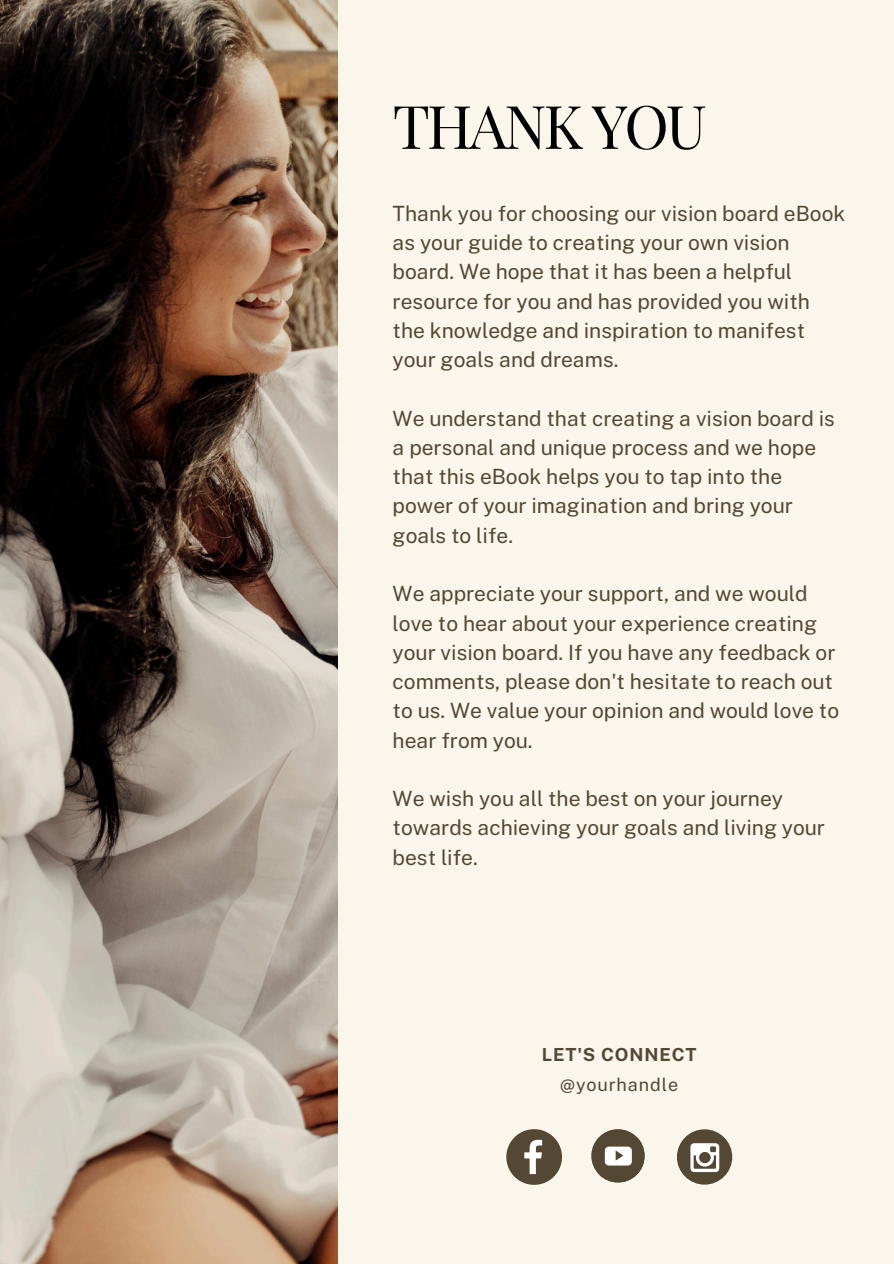
<style>
.page{position:relative;width:894px;height:1264px;background:#fff}
.page>*{position:absolute;margin:0;border:0;box-sizing:border-box;transform-origin:0 0}
.t1{font:60px "Playfair Display";letter-spacing:-.05em;color:#000}
.t2{font:21px/29.2px "Public Sans";color:#544733}
.t3{font:700 18px "Public Sans";letter-spacing:.05em;color:#544733}
.t4{font:18px "Public Sans";letter-spacing:.05em;color:#544733}
</style>
<div class="page">
<div style="left:0;top:0;width:893px;height:1263px;background:#fbf6eb"></div>
<img style="left:0;top:0;width:338px;height:1263px">
<svg style="left:506px;top:1129px;width:56px;height:55px"></svg>
<div style="left:676px;top:1129px;width:56px;height:55px;background:#544733;border-radius:50%"></div>
<svg style="left:690px;top:1143px;width:29px;height:28px"></svg>
<div style="left:591px;top:1129px;width:53px;height:53px;background:#544733;border-radius:50%"></div>
<svg style="left:599px;top:1136px;width:46px;height:47px"></svg>
<h1 class="t1" style="left:392px;top:79px;width:315px">THANK YOU</h1>
<p class="t2" style="left:392px;top:197px;width:454px">Thank you for choosing our vision board eBook as your guide to creating your own vision board. We hope that it has been a helpful resource for you and has provided you with the knowledge and inspiration to manifest your goals and dreams.</p>
<p class="t2" style="left:392px;top:402px;width:444px">We understand that creating a vision board is a personal and unique process and we hope that this eBook helps you to tap into the power of your imagination and bring your goals to life.</p>
<p class="t2" style="left:392px;top:577px;width:448px">We appreciate your support, and we would love to hear about your experience creating your vision board. If you have any feedback or comments, please don't hesitate to reach out to us. We value your opinion and would love to hear from you.</p>
<p class="t2" style="left:392px;top:782px;width:434px">We wish you all the best on your journey towards achieving your goals and living your best life.</p>
<p class="t3" style="left:541px;top:1041px;width:156px">LET'S CONNECT</p>
<p class="t4" style="left:560px;top:1071px;width:119px">@yourhandle</p>
</div>
